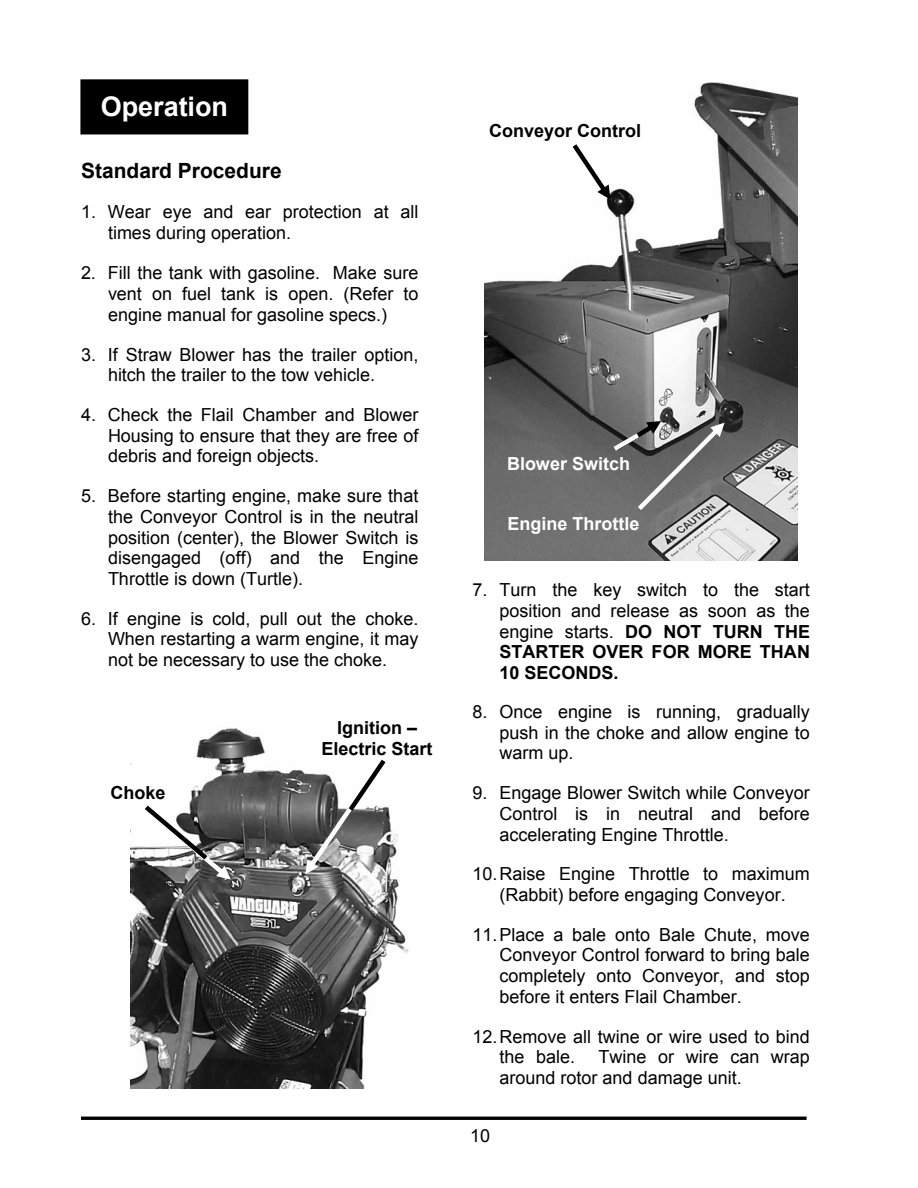
<style>
.page{position:relative;width:918px;height:1188px;background:#fff}
.page>*{position:absolute;margin:0;border:0;box-sizing:border-box;transform-origin:0 0}
.t1{font:700 27px "Arial";color:#fff}
.t2{font:700 21px "Arial";color:#000}
.t3{font:18px/20.7px "Arial";color:#000;text-align:justify}
.t4{font:700 18px/21.1px "Arial";color:#000;text-align:center}
.t5{font:700 18px "Arial";color:#fff}
.s1{font-weight:700}
</style>
<div class="page">
<hr style="left:81px;top:1117px;width:726px;height:3px;background:#000">
<img style="left:485px;top:82px;width:313px;height:478px">
<div style="left:81px;top:80px;width:167px;height:54px;background:#000"></div>
<div style="left:80px;top:79px;width:168px;height:55px;border:1px solid #000"></div>
<div style="left:467px;top:115px;width:196px;height:36px;background:#fff"></div>
<svg style="left:573px;top:144px;width:37px;height:56px"></svg>
<img style="left:130px;top:728px;width:279px;height:360px">
<div style="left:98px;top:776px;width:80px;height:37px;background:#fff"></div>
<svg style="left:140px;top:801px;width:91px;height:79px"></svg>
<svg style="left:305px;top:755px;width:85px;height:119px"></svg>
<svg style="left:609px;top:421px;width:116px;height:89px;background:#757575"></svg>
<h1 class="t1" style="left:101px;top:91px;width:129px">Operation</h1>
<p class="t2" style="left:81px;top:159px;width:202px">Standard Procedure</p>
<p class="t3" style="left:108px;top:202px;width:312px;text-indent:-27px">1. Wear eye and ear protection at all times during operation.</p>
<p class="t3" style="left:108px;top:263px;width:312px;text-indent:-27px">2. Fill the tank with gasoline. Make sure vent on fuel tank is open. (Refer to engine manual for gasoline specs.)</p>
<p class="t3" style="left:108px;top:344px;width:312px;text-indent:-27px">3. If Straw Blower has the trailer option, hitch the trailer to the tow vehicle.</p>
<p class="t3" style="left:108px;top:404px;width:312px;text-indent:-27px">4. Check the Flail Chamber and Blower Housing to ensure that they are free of debris and foreign objects.</p>
<p class="t3" style="left:108px;top:486px;width:312px;text-indent:-27px">5. Before starting engine, make sure that the Conveyor Control is in the neutral position (center), the Blower Switch is disengaged (off) and the Engine Throttle is down (Turtle).</p>
<p class="t3" style="left:108px;top:608px;width:312px;text-indent:-27px">6. If engine is cold, pull out the choke.<br>When restarting a warm engine, it may not be necessary to use the choke.</p>
<p class="t4" style="left:111px;top:782px;width:56px">Choke</p>
<p class="t4" style="left:322px;top:717px;width:113px">Ignition –<br>Electric Start</p>
<p class="t4" style="left:489px;top:120px;width:154px">Conveyor Control</p>
<p class="t5" style="left:507px;top:454px;width:125px">Blower Switch</p>
<p class="t5" style="left:507px;top:514px;width:134px">Engine Throttle</p>
<p class="t3" style="left:500px;top:580px;width:312px;text-indent:-27px">7. Turn the key switch to the start position and release as soon as the engine starts. <span class="s1">DO NOT TURN THE STARTER OVER FOR MORE THAN 10 SECONDS.</span></p>
<p class="t3" style="left:500px;top:701px;width:312px;text-indent:-27px">8. Once engine is running, gradually push in the choke and allow engine to warm up.</p>
<p class="t3" style="left:500px;top:783px;width:312px;text-indent:-27px">9. Engage Blower Switch while Conveyor Control is in neutral and before accelerating Engine Throttle.</p>
<p class="t3" style="left:472px;top:864px;width:339px;text-align:center">10. Raise Engine Throttle to maximum (Rabbit) before engaging Conveyor.</p>
<p class="t3" style="left:500px;top:924px;width:312px;text-indent:-27px">11. Place a bale onto Bale Chute, move Conveyor Control forward to bring bale completely onto Conveyor, and stop before it enters Flail Chamber.</p>
<p class="t3" style="left:500px;top:1026px;width:312px;text-indent:-27px">12. Remove all twine or wire used to bind the bale.</p>
<p class="t3" style="left:500px;top:1047px;width:312px;text-indent:99px">Twine or wire can wrap around rotor and damage unit.</p>
<p class="t3" style="left:470px;top:1125px;width:21px">10</p>
</div>
